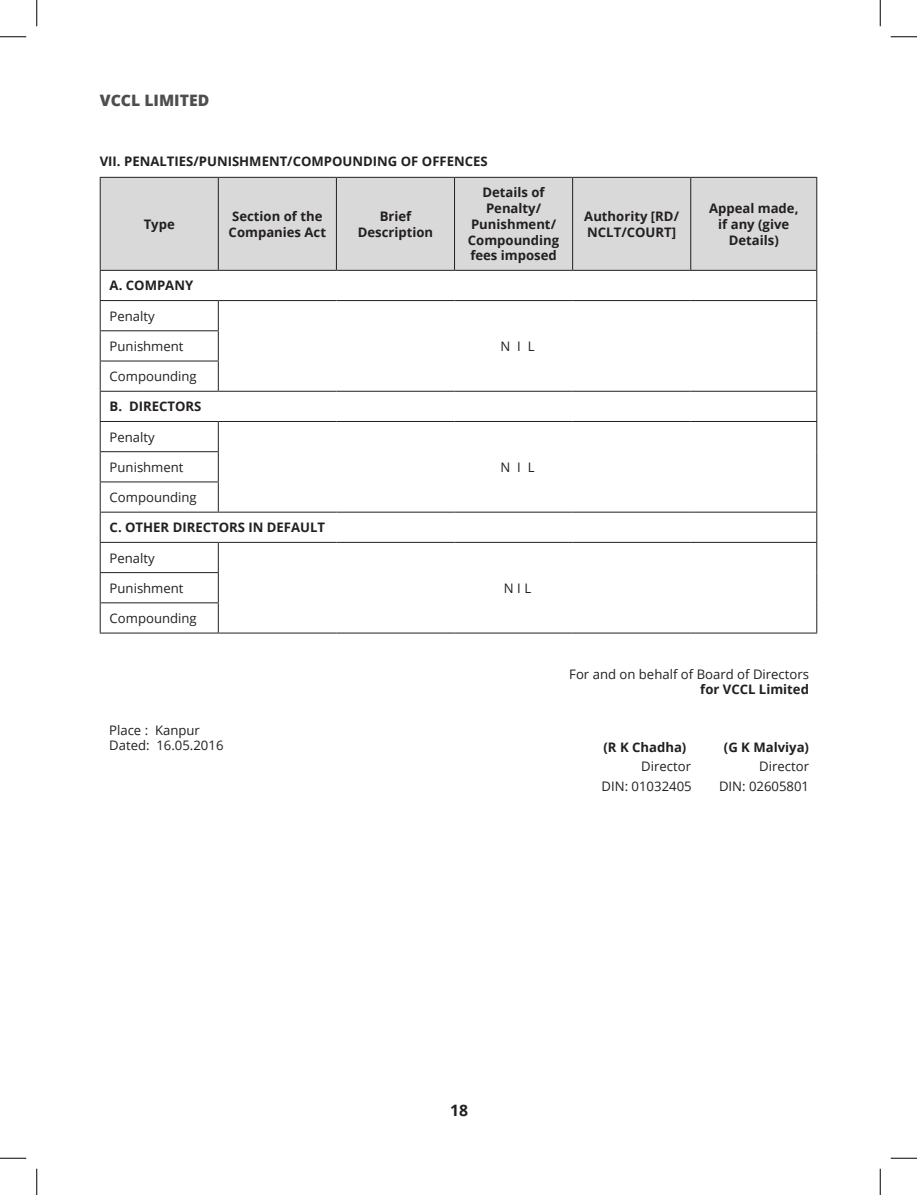
<style>
.page{position:relative;width:917px;height:1195px;background:#fff}
.page>*{position:absolute;margin:0;border:0;box-sizing:border-box;transform-origin:0 0}
.t1{font:800 15.75px "Open Sans";color:#4e4e4e}
.t2{font:700 15.75px "Open Sans";color:#231f20}
.Table_Paragraph{font:700 13.12px/15.8px "Open Sans";color:#231f20;text-align:center}
.Body_Text{font:13.12px "Open Sans";color:#231f20}
.Table_Paragraph-2{font:13.12px "Open Sans";color:#231f20}
.Body_Text-2{font:700 13.12px "Open Sans";color:#231f20}
</style>
<div class="page">
<div style="left:101px;top:178px;width:715px;height:92px;background:#d9d9d9"></div>
<hr style="left:100px;top:177px;width:118px;height:1px;background:#231f20">
<hr style="left:218px;top:177px;width:118px;height:1px;background:#231f20">
<hr style="left:336px;top:177px;width:118px;height:1px;background:#231f20">
<hr style="left:454px;top:177px;width:119px;height:1px;background:#231f20">
<hr style="left:573px;top:177px;width:118px;height:1px;background:#231f20">
<hr style="left:691px;top:177px;width:126px;height:1px;background:#231f20">
<hr style="left:100px;top:270px;width:118px;height:1px;background:#231f20">
<hr style="left:218px;top:270px;width:118px;height:1px;background:#231f20">
<hr style="left:336px;top:270px;width:118px;height:1px;background:#231f20">
<hr style="left:454px;top:270px;width:119px;height:1px;background:#231f20">
<hr style="left:573px;top:270px;width:118px;height:1px;background:#231f20">
<hr style="left:691px;top:270px;width:126px;height:1px;background:#231f20">
<hr style="left:100px;top:300px;width:118px;height:1px;background:#231f20">
<hr style="left:218px;top:300px;width:118px;height:1px;background:#231f20">
<hr style="left:336px;top:300px;width:118px;height:1px;background:#231f20">
<hr style="left:454px;top:300px;width:119px;height:1px;background:#231f20">
<hr style="left:573px;top:300px;width:118px;height:1px;background:#231f20">
<hr style="left:691px;top:300px;width:126px;height:1px;background:#231f20">
<hr style="left:100px;top:330px;width:119px;height:1px;background:#231f20">
<hr style="left:100px;top:360px;width:119px;height:1px;background:#231f20">
<hr style="left:100px;top:391px;width:118px;height:1px;background:#231f20">
<hr style="left:218px;top:391px;width:118px;height:1px;background:#231f20">
<hr style="left:336px;top:391px;width:118px;height:1px;background:#231f20">
<hr style="left:454px;top:391px;width:119px;height:1px;background:#231f20">
<hr style="left:573px;top:391px;width:118px;height:1px;background:#231f20">
<hr style="left:691px;top:391px;width:126px;height:1px;background:#231f20">
<hr style="left:100px;top:421px;width:118px;height:1px;background:#231f20">
<hr style="left:218px;top:421px;width:118px;height:1px;background:#231f20">
<hr style="left:336px;top:421px;width:118px;height:1px;background:#231f20">
<hr style="left:454px;top:421px;width:119px;height:1px;background:#231f20">
<hr style="left:573px;top:421px;width:118px;height:1px;background:#231f20">
<hr style="left:691px;top:421px;width:126px;height:1px;background:#231f20">
<hr style="left:100px;top:451px;width:119px;height:1px;background:#231f20">
<hr style="left:100px;top:481px;width:119px;height:1px;background:#231f20">
<hr style="left:100px;top:512px;width:118px;height:1px;background:#231f20">
<hr style="left:218px;top:512px;width:118px;height:1px;background:#231f20">
<hr style="left:336px;top:512px;width:118px;height:1px;background:#231f20">
<hr style="left:454px;top:512px;width:119px;height:1px;background:#231f20">
<hr style="left:573px;top:512px;width:118px;height:1px;background:#231f20">
<hr style="left:691px;top:512px;width:126px;height:1px;background:#231f20">
<hr style="left:100px;top:542px;width:118px;height:1px;background:#231f20">
<hr style="left:218px;top:542px;width:118px;height:1px;background:#231f20">
<hr style="left:336px;top:542px;width:118px;height:1px;background:#231f20">
<hr style="left:454px;top:542px;width:119px;height:1px;background:#231f20">
<hr style="left:573px;top:542px;width:118px;height:1px;background:#231f20">
<hr style="left:691px;top:542px;width:126px;height:1px;background:#231f20">
<hr style="left:100px;top:572px;width:119px;height:1px;background:#231f20">
<hr style="left:100px;top:602px;width:119px;height:1px;background:#231f20">
<hr style="left:100px;top:632px;width:118px;height:1px;background:#231f20">
<hr style="left:218px;top:632px;width:118px;height:1px;background:#231f20">
<hr style="left:336px;top:632px;width:118px;height:1px;background:#231f20">
<hr style="left:454px;top:632px;width:119px;height:1px;background:#231f20">
<hr style="left:573px;top:632px;width:118px;height:1px;background:#231f20">
<hr style="left:691px;top:632px;width:126px;height:1px;background:#231f20">
<hr style="left:100px;top:178px;width:1px;height:92px;background:#231f20">
<svg style="left:100px;top:271px;width:1px;height:89px"></svg>
<hr style="left:100px;top:361px;width:1px;height:30px;background:#231f20">
<svg style="left:100px;top:392px;width:1px;height:89px"></svg>
<hr style="left:100px;top:482px;width:1px;height:30px;background:#231f20">
<hr style="left:100px;top:512px;width:1px;height:30px;background:#231f20">
<svg style="left:100px;top:543px;width:1px;height:89px"></svg>
<hr style="left:218px;top:178px;width:1px;height:92px;background:#231f20">
<hr style="left:336px;top:178px;width:1px;height:92px;background:#231f20">
<hr style="left:454px;top:178px;width:1px;height:92px;background:#231f20">
<hr style="left:572px;top:178px;width:1px;height:92px;background:#231f20">
<hr style="left:690px;top:178px;width:1px;height:92px;background:#231f20">
<hr style="left:816px;top:178px;width:1px;height:92px;background:#231f20">
<svg style="left:816px;top:271px;width:1px;height:29px"></svg>
<hr style="left:816px;top:301px;width:1px;height:30px;background:#231f20">
<svg style="left:218px;top:301px;width:1px;height:59px"></svg>
<hr style="left:816px;top:331px;width:1px;height:30px;background:#231f20">
<hr style="left:218px;top:361px;width:1px;height:30px;background:#231f20">
<hr style="left:816px;top:361px;width:1px;height:30px;background:#231f20">
<svg style="left:816px;top:392px;width:1px;height:29px"></svg>
<hr style="left:816px;top:422px;width:1px;height:30px;background:#231f20">
<svg style="left:218px;top:422px;width:1px;height:59px"></svg>
<hr style="left:816px;top:452px;width:1px;height:30px;background:#231f20">
<hr style="left:218px;top:482px;width:1px;height:30px;background:#231f20">
<hr style="left:816px;top:482px;width:1px;height:30px;background:#231f20">
<hr style="left:816px;top:512px;width:1px;height:30px;background:#231f20">
<svg style="left:816px;top:543px;width:1px;height:29px"></svg>
<hr style="left:816px;top:572px;width:1px;height:31px;background:#231f20">
<svg style="left:816px;top:603px;width:1px;height:29px"></svg>
<svg style="left:218px;top:543px;width:1px;height:89px"></svg>
<svg style="left:0;top:36px;width:26px;height:1px"></svg>
<svg style="left:891px;top:36px;width:26px;height:1px"></svg>
<svg style="left:0;top:1158px;width:26px;height:1px"></svg>
<svg style="left:891px;top:1158px;width:26px;height:1px"></svg>
<svg style="left:36px;top:0;width:1px;height:26px"></svg>
<svg style="left:36px;top:1168px;width:1px;height:27px"></svg>
<svg style="left:880px;top:0;width:1px;height:26px"></svg>
<svg style="left:880px;top:1168px;width:1px;height:27px"></svg>
<p class="t1" style="left:100px;top:88px;width:111px">VCCL LIMITED</p>
<p class="Table_Paragraph" style="left:100px;top:153px;width:389px">VII. PENALTIES/PUNISHMENT/COMPOUNDING OF OFFENCES</p>
<p class="Table_Paragraph" style="left:144px;top:216px;width:33px">Type</p>
<p class="Table_Paragraph" style="left:229px;top:208px;width:99px;text-align:left">Section of the<br>Companies Act</p>
<p class="Table_Paragraph" style="left:358px;top:208px;width:77px">Brief<br>Description</p>
<p class="Table_Paragraph" style="left:468px;top:184px;width:93px">Details of<br>Penalty/<br>Punishment/<br>Compounding fees imposed</p>
<p class="Table_Paragraph" style="left:110px;top:277px;width:85px">A. COMPANY</p>
<p class="Table_Paragraph-2" style="left:110px;top:307px;width:47px">Penalty</p>
<p class="Table_Paragraph-2" style="left:110px;top:337px;width:75px">Punishment</p>
<p class="Table_Paragraph-2" style="left:500px;top:337px;width:36px">N I L</p>
<p class="Table_Paragraph-2" style="left:110px;top:367px;width:89px">Compounding</p>
<p class="Table_Paragraph" style="left:110px;top:398px;width:93px">B. DIRECTORS</p>
<p class="Table_Paragraph-2" style="left:110px;top:428px;width:47px">Penalty</p>
<p class="Table_Paragraph-2" style="left:110px;top:458px;width:75px">Punishment</p>
<p class="Table_Paragraph-2" style="left:500px;top:458px;width:36px">N I L</p>
<p class="Table_Paragraph-2" style="left:110px;top:488px;width:89px">Compounding</p>
<p class="Table_Paragraph" style="left:110px;top:519px;width:217px">C. OTHER DIRECTORS IN DEFAULT</p>
<p class="Table_Paragraph-2" style="left:110px;top:549px;width:47px">Penalty</p>
<p class="Table_Paragraph-2" style="left:110px;top:579px;width:75px">Punishment</p>
<p class="Table_Paragraph-2" style="left:504px;top:579px;width:29px">N I L</p>
<p class="Table_Paragraph-2" style="left:110px;top:609px;width:89px">Compounding</p>
<p class="Table_Paragraph" style="left:584px;top:208px;width:96px;text-align:left">Authority [RD/<br>NCLT/COURT]</p>
<p class="Table_Paragraph" style="left:709px;top:200px;width:91px">Appeal made, if any (give<br>Details)</p>
<p class="Body_Text" style="left:109px;top:721px;width:92px">Place : Kanpur</p>
<p class="Body_Text" style="left:109px;top:736px;width:116px">Dated: 16.05.2016</p>
<p class="Body_Text" style="left:569px;top:665px;width:241px">For and on behalf of Board of Directors</p>
<p class="Body_Text-2" style="left:700px;top:680px;width:110px">for VCCL Limited</p>
<p class="Body_Text-2" style="left:603px;top:738px;width:84px">(R K Chadha)</p>
<p class="Body_Text-2" style="left:724px;top:738px;width:87px">(G K Malviya)</p>
<p class="Body_Text" style="left:641px;top:757px;width:51px">Director</p>
<p class="Body_Text" style="left:759px;top:757px;width:51px">Director</p>
<p class="Body_Text" style="left:601px;top:777px;width:92px">DIN: 01032405</p>
<p class="Body_Text" style="left:719px;top:777px;width:92px">DIN: 02605801</p>
<p class="t2" style="left:450px;top:1098px;width:19px">18</p>
</div>
